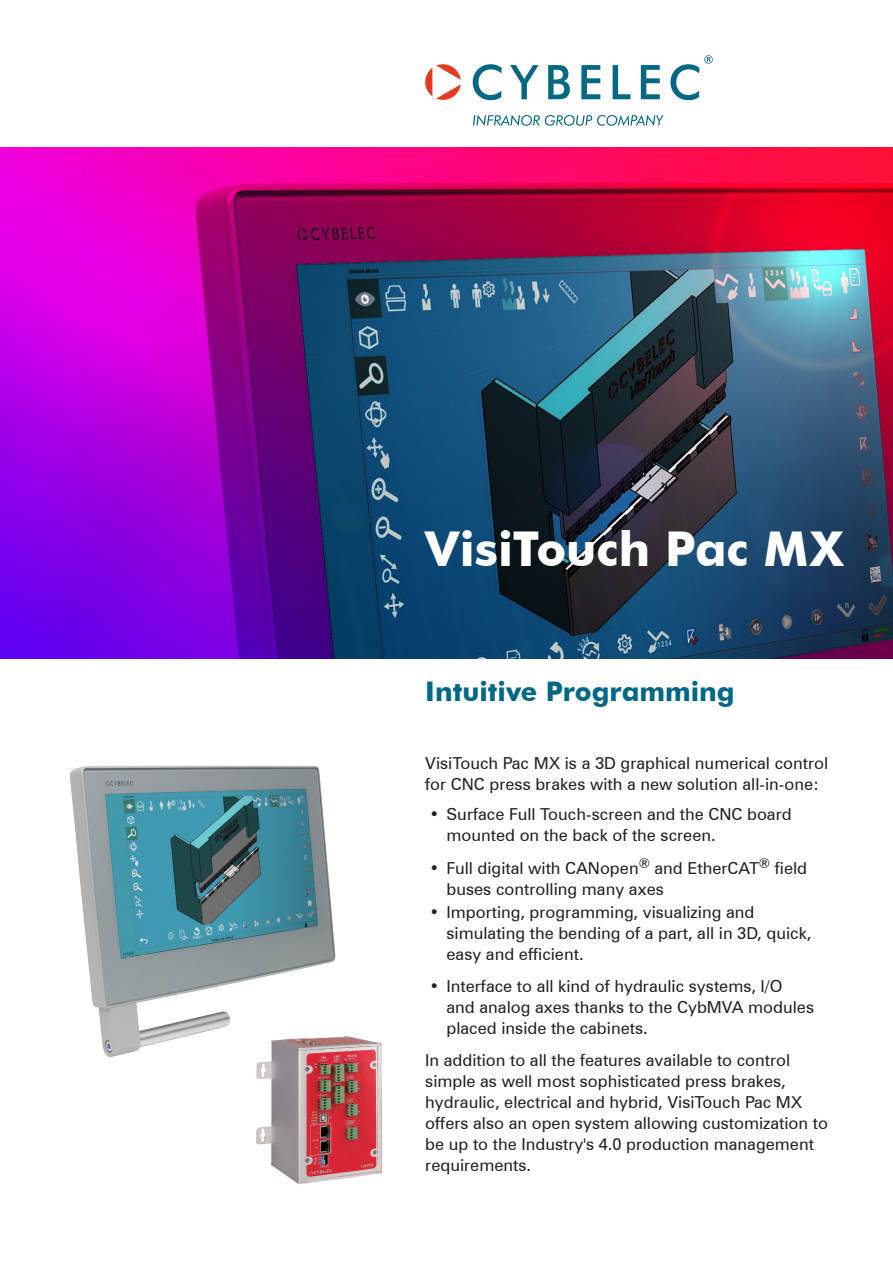
<style>
.page{position:relative;width:893px;height:1263px;background:#fff}
.page>*{position:absolute;margin:0;border:0;box-sizing:border-box;transform-origin:0 0}
.Titre_1_recto_blanc{font:700 48px "Futura BT";letter-spacing:-.005em;color:#fff}
.Company_Product_Desc{font:700 27px "Futura BT";color:#006884}
.Texte_recto_EN{font:16.5px/21px "Zurich BT";color:#231f20}
</style>
<div class="page">
<svg style="left:0;top:658px;width:425px;height:1px"></svg>
<svg style="left:425px;top:658px;width:468px;height:1px"></svg>
<img style="left:0;top:148px;width:893px;height:510px">
<svg style="left:473px;top:64px;width:29px;height:36px"></svg>
<svg style="left:510px;top:65px;width:29px;height:34px"></svg>
<svg style="left:548px;top:65px;width:22px;height:34px"></svg>
<svg style="left:581px;top:65px;width:19px;height:34px"></svg>
<svg style="left:613px;top:65px;width:17px;height:34px"></svg>
<svg style="left:641px;top:65px;width:19px;height:34px"></svg>
<svg style="left:425px;top:64px;width:36px;height:36px"></svg>
<svg style="left:473px;top:115px;width:191px;height:11px"></svg>
<svg style="left:670px;top:55px;width:43px;height:45px"></svg>
<img style="left:256px;top:1090px;width:127px;height:94px">
<img style="left:70px;top:765px;width:312px;height:325px">
<p class="Titre_1_recto_blanc" style="left:425px;top:520px;width:420px">VisiTouch Pac MX</p>
<p class="Company_Product_Desc" style="left:425px;top:675px;width:311px">Intuitive Programming</p>
<p class="Texte_recto_EN" style="left:425px;top:753px;width:404px">VisiTouch Pac MX is a 3D graphical numerical control for CNC press brakes with a new solution all-in-one:</p>
<p class="Texte_recto_EN" style="left:446px;top:804px;width:347px;text-indent:-17px">• Surface Full Touch-screen and the CNC board mounted on the back of the screen.</p>
<p class="Texte_recto_EN" style="left:446px;top:857px;width:362px;text-indent:-17px">• Full digital with CANopen<sup>®</sup> and EtherCAT<sup>®</sup> field buses controlling many axes</p>
<p class="Texte_recto_EN" style="left:446px;top:901px;width:366px;text-indent:-17px">• Importing, programming, visualizing and simulating the bending of a part, all in 3D, quick, easy and efficient.</p>
<p class="Texte_recto_EN" style="left:446px;top:975px;width:369px;text-indent:-17px">• Interface to all kind of hydraulic systems, I/O and analog axes thanks to the CybMVA modules placed inside the cabinets.</p>
<p class="Texte_recto_EN" style="left:425px;top:1049px;width:404px">In addition to all the features available to control simple as well most sophisticated press brakes, hydraulic, electrical and hybrid, VisiTouch Pac MX offers also an open system allowing customization to be up to the Industry's 4.0 production management requirements.</p>
</div>
